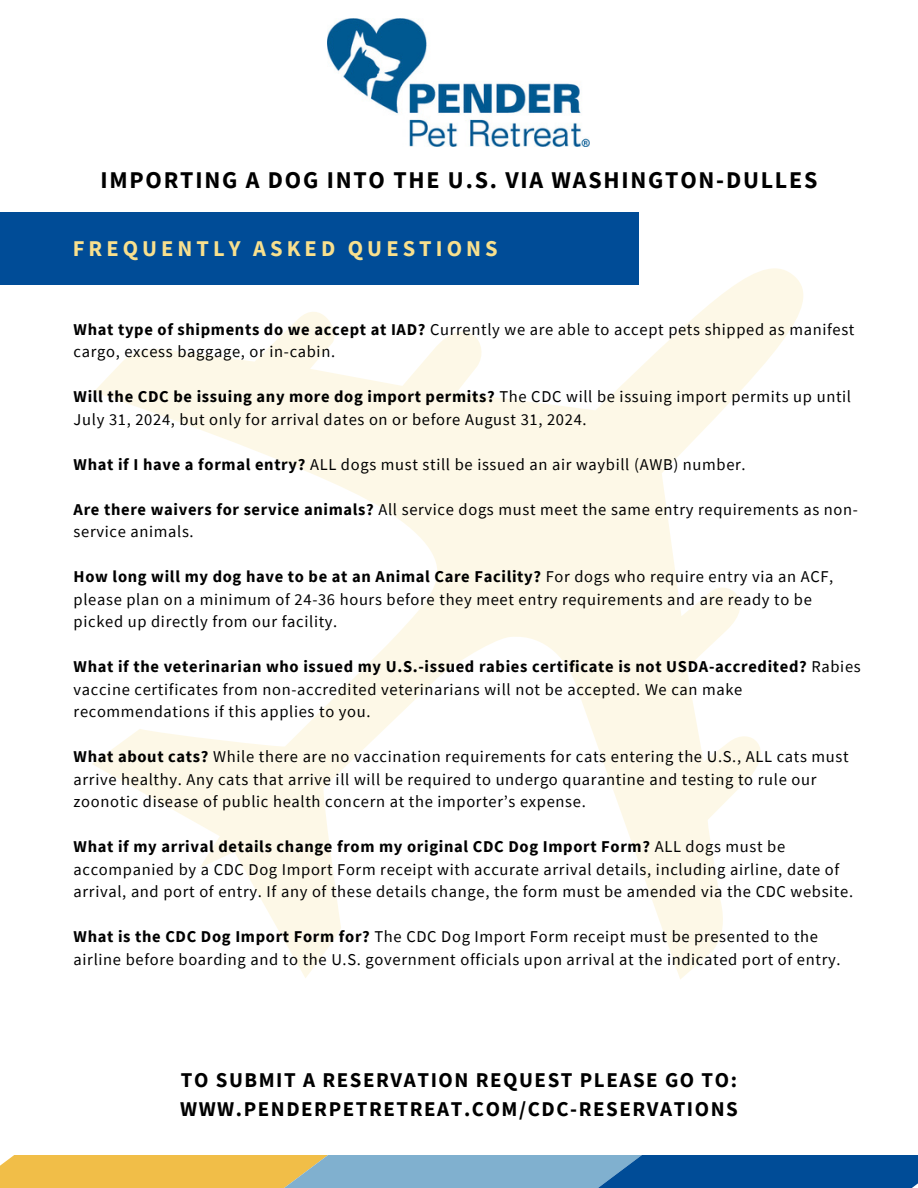
<style>
.page{position:relative;width:918px;height:1188px;background:#fff}
.page>*{position:absolute;margin:0;border:0;box-sizing:border-box;transform-origin:0 0}
.t1{font:700 24px "Source Sans Pro";letter-spacing:.075em;color:#000}
.t2{font:700 22.5px "Source Sans Pro";letter-spacing:.18em;color:#f8e08e}
.t3{font:700 21px/29.2px "Source Sans Pro";letter-spacing:.075em;color:#000}
.t4{font:16.5px/22.5px "Source Sans Pro";letter-spacing:.04em;color:#000}
.s1{font-weight:700}
</style>
<div class="page">
<svg style="left:92px;top:268px;width:711px;height:711px"></svg>
<div style="left:0;top:212px;width:639px;height:73px;background:#004c97"></div>
<svg style="left:0;top:1156px;width:918px;height:32px;background:#7c9490"></svg>
<img style="left:328px;top:19px;width:262px;height:127px">
<p class="t1" style="left:101px;top:164px;width:718px">IMPORTING A DOG INTO THE U.S. VIA WASHINGTON-DULLES</p>
<p class="t2" style="left:73px;top:234px;width:426px">FREQUENTLY ASKED QUESTIONS</p>
<h1 class="t4" style="left:74px;top:318px;width:782px"><span class="s1">What type of shipments do we accept at IAD?</span> Currently we are able to accept pets shipped as manifest cargo, excess baggage, or in-cabin.</h1>
<p class="t4" style="left:74px;top:385px;width:779px"><span class="s1">Will the CDC be issuing any more dog import permits?</span> The CDC will be issuing import permits up until<br>July 31, 2024, but only for arrival dates on or before August 31, 2024.</p>
<h1 class="t4" style="left:74px;top:453px;width:674px"><span class="s1">What if I have a formal entry?</span> ALL dogs must still be issued an air waybill (AWB) number.</h1>
<p class="t4" style="left:74px;top:498px;width:786px"><span class="s1">Are there waivers for service animals?</span> All service dogs must meet the same entry requirements as non&shy;service animals.</p>
<p class="t4" style="left:74px;top:565px;width:761px"><span class="s1">How long will my dog have to be at an Animal Care Facility?</span> For dogs who require entry via an ACF, please plan on a minimum of 24-36 hours before they meet entry requirements and are ready to be picked up directly from our facility.</p>
<p class="t4" style="left:74px;top:655px;width:789px"><span class="s1">What if the veterinarian who issued my U.S.-issued rabies certificate is not USDA-accredited?</span> Rabies vaccine certificates from non-accredited veterinarians will not be accepted. We can make recommendations if this applies to you.</p>
<p class="t4" style="left:74px;top:745px;width:777px"><span class="s1">What about cats?</span> While there are no vaccination requirements for cats entering the U.S., ALL cats must arrive healthy. Any cats that arrive ill will be required to undergo quarantine and testing to rule our zoonotic disease of public health concern at the importer’s expense.</p>
<p class="t4" style="left:74px;top:835px;width:781px"><span class="s1">What if my arrival details change from my original CDC Dog Import Form?</span> ALL dogs must be accompanied by a CDC Dog Import Form receipt with accurate arrival details, including airline, date of arrival, and port of entry. If any of these details change, the form must be amended via the CDC website.</p>
<p class="t4" style="left:74px;top:925px;width:768px"><span class="s1">What is the CDC Dog Import Form for?</span> The CDC Dog Import Form receipt must be presented to the airline before boarding and to the U.S. government officials upon arrival at the indicated port of entry.</p>
<p class="t3" style="left:180px;top:1065px;width:559px">TO SUBMIT A RESERVATION REQUEST PLEASE GO TO:<br>WWW.PENDERPETRETREAT.COM/CDC-RESERVATIONS</p>
</div>
